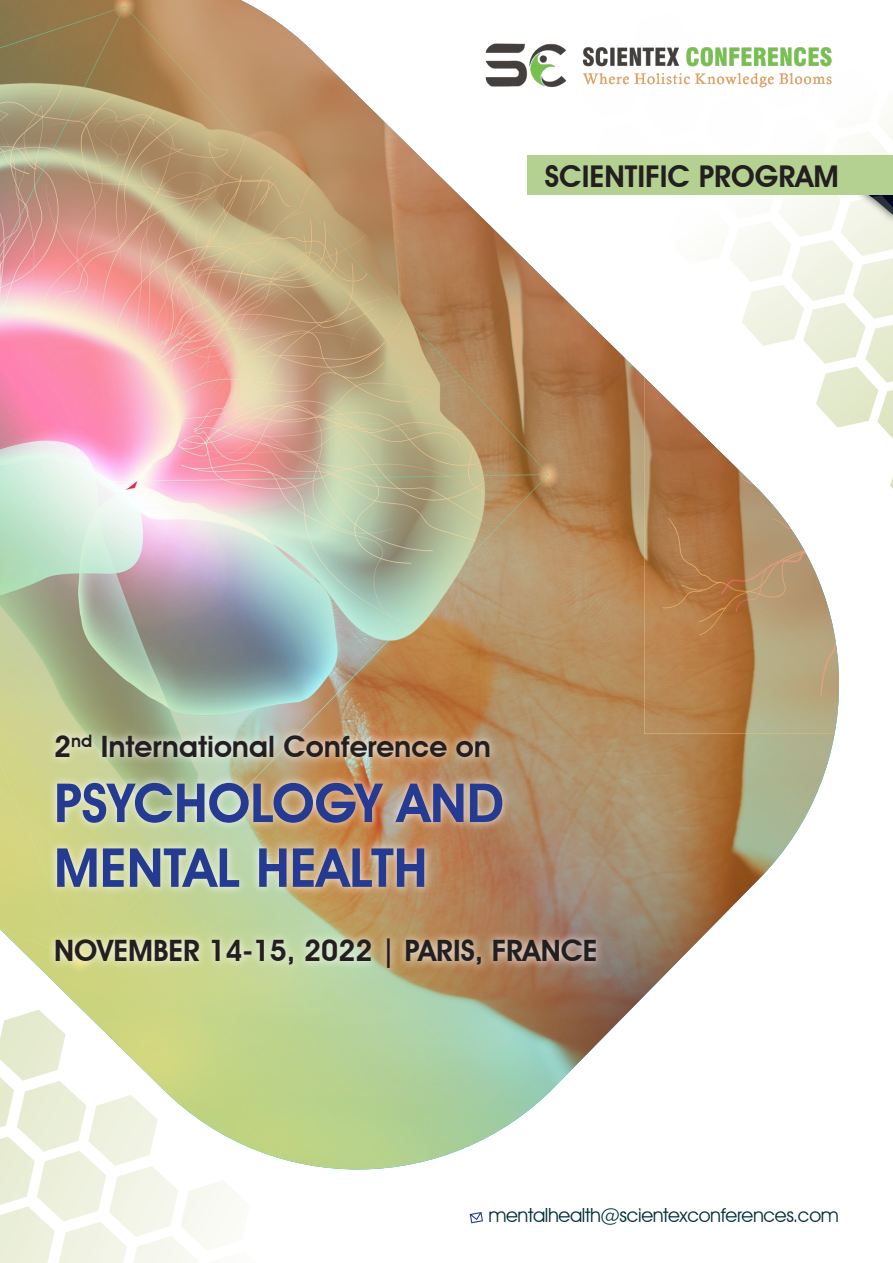
<style>
.page{position:relative;width:893px;height:1263px;background:#fff}
.page>*{position:absolute;margin:0;border:0;box-sizing:border-box;transform-origin:0 0}
.t1{font:600 54px/64.8px "Avant Garde IT Cby BT";color:#253b92}
.t2{font:600 30px "Avant Garde IT Cby BT";color:#231f20}
.t3{font:600 29.55px "Avant Garde IT Cby BT";color:#231f20}
.t4{font:19.5px "Avant Garde IT Cby BT";letter-spacing:-.02em;color:#00303a}
</style>
<div class="page">
<svg style="left:0;top:1197px;width:233px;height:66px"></svg>
<svg style="left:867px;top:124px;width:26px;height:365px"></svg>
<img style="left:0;top:0;width:867px;height:1197px">
<div style="left:46px;top:726px;width:559px;height:251px;background:#fff;opacity:.75"></div>
<img style="left:442px;top:35px;width:397px;height:83px">
<svg style="left:470px;top:1212px;width:13px;height:11px"></svg>
<div style="left:527px;top:155px;width:366px;height:40px;background:#b4d191"></div>
<p class="t2" style="left:545px;top:158px;width:296px">SCIENTIFIC PROGRAM</p>
<p class="t3" style="left:54px;top:729px;width:438px">2<sup>nd</sup> International Conference on</p>
<p class="t1" style="left:54px;top:770px;width:451px">PSYCHOLOGY AND<br>MENTAL HEALTH</p>
<p class="t3" style="left:54px;top:933px;width:545px">NOVEMBER 14-15, 2022 | PARIS, FRANCE</p>
<p class="t4" style="left:488px;top:1203px;width:352px">mentalhealth@scientexconferences.com</p>
</div>
